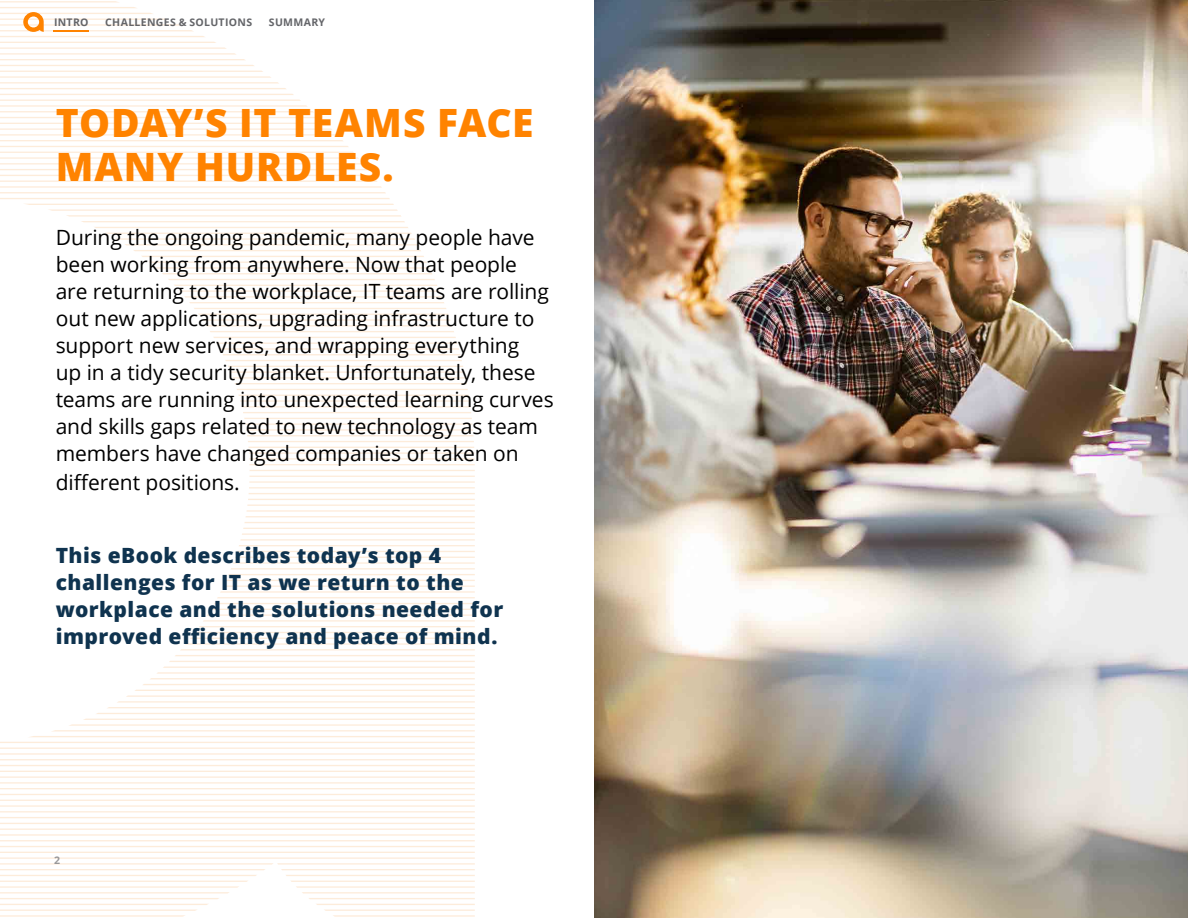
<style>
.page{position:relative;width:1188px;height:918px;background:#fff}
.page>*{position:absolute;margin:0;border:0;box-sizing:border-box;transform-origin:0 0}
.t1{font:800 39px/43.5px "Open Sans";letter-spacing:.02em;color:#ff8300}
.t2{font:21px/27.2px "Open Sans";letter-spacing:-.005em;color:#000}
.t3{font:800 21px/27px "Open Sans";letter-spacing:.02em;color:#0f334f}
.t4{font:700 10.5px "Open Sans";letter-spacing:.03em;color:#646569}
.t5{font:700 10.5px "Open Sans";color:#999899}
</style>
<div class="page">
<svg style="left:0;top:1px;width:475px;height:916px"></svg>
<hr style="left:53px;top:30px;width:36px;height:2px;background:#ff8300">
<img style="left:594px;top:0;width:594px;height:918px">
<p class="t4" style="left:54px;top:15px;width:36px">INTRO</p>
<p class="t4" style="left:105px;top:15px;width:148px">CHALLENGES &amp; SOLUTIONS</p>
<p class="t4" style="left:269px;top:15px;width:58px">SUMMARY</p>
<h1 class="t1" style="left:56px;top:99px;width:479px">TODAY’S IT TEAMS FACE<br>MANY HURDLES.</h1>
<p class="t2" style="left:56px;top:223px;width:499px">During the ongoing pandemic, many people have been working from anywhere. Now that people are returning to the workplace, IT teams are rolling out new applications, upgrading infrastructure to support new services, and wrapping everything<br>up in a tidy security blanket. Unfortunately, these teams are running into unexpected learning curves and skills gaps related to new technology as team members have changed companies or taken on different positions.</p>
<p class="t3" style="left:56px;top:541px;width:449px">This eBook describes today’s top 4 challenges for IT as we return to the workplace and the solutions needed for improved efficiency and peace of mind.</p>
<p class="t5" style="left:54px;top:853px;width:7px">2</p>
</div>
